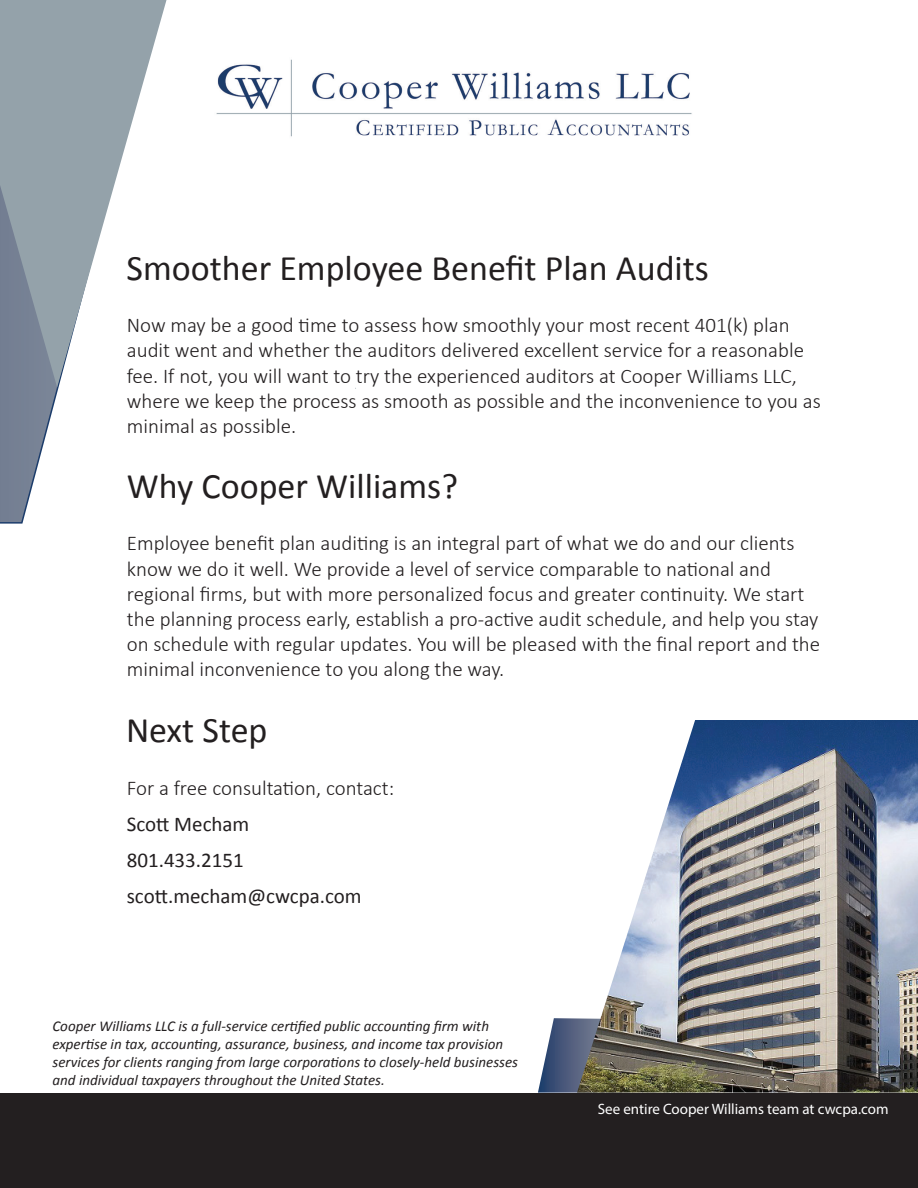
<style>
.page{position:relative;width:918px;height:1188px;background:#fff}
.page>*{position:absolute;margin:0;border:0;box-sizing:border-box;transform-origin:0 0}
.t1{font:36px "Calibri";color:#231f20}
.t2{font:300 21px/25.2px "Calibri";color:#231f20}
.t3{font:21px/36px "Calibri";color:#231f20}
.t4{font:italic 15px/18px "Calibri";color:#231f20}
.t5{font:15px "Myriad Pro";color:#fff}
</style>
<div class="page">
<img style="left:356px;top:72px;width:336px;height:64px">
<svg style="left:0;top:389px;width:58px;height:135px"></svg>
<svg style="left:0;top:0;width:356px;height:389px"></svg>
<div style="left:0;top:1093px;width:918px;height:95px;background:#231f20"></div>
<svg style="left:538px;top:1018px;width:39px;height:75px"></svg>
<img style="left:577px;top:720px;width:341px;height:373px">
<h1 class="t1" style="left:127px;top:245px;width:584px">Smoother Employee Benefit Plan Audits</h1>
<p class="t2" style="left:127px;top:312px;width:696px">Now may be a good time to assess how smoothly your most recent 401(k) plan audit went and whether the auditors delivered excellent service for a reasonable fee. If not, you will want to try the experienced auditors at Cooper Williams LLC, where we keep the process as smooth as possible and the inconvenience to you as minimal as possible.</p>
<h1 class="t1" style="left:127px;top:463px;width:333px">Why Cooper Williams?</h1>
<p class="t2" style="left:127px;top:531px;width:695px">Employee benefit plan auditing is an integral part of what we do and our clients know we do it well. We provide a level of service comparable to national and regional firms, but with more personalized focus and greater continuity. We start the planning process early, establish a pro-active audit schedule, and help you stay on schedule with regular updates. You will be pleased with the final report and the minimal inconvenience to you along the way.</p>
<h1 class="t1" style="left:126px;top:707px;width:143px">Next Step</h1>
<p class="t2" style="left:127px;top:776px;width:269px">For a free consultation, contact:</p>
<p class="t3" style="left:127px;top:807px;width:236px">Scott Mecham<br>801.433.2151 scott.mecham@cwcpa.com</p>
<p class="t4" style="left:52px;top:1016px;width:467px">Cooper Williams LLC is a full-service certified public accounting firm with expertise in tax, accounting, assurance, business, and income tax provision services for clients ranging from large corporations to closely-held businesses and individual taxpayers throughout the United States.</p>
<p class="t5" style="left:598px;top:1100px;width:292px">See entire Cooper Williams team at cwcpa.com</p>
</div>
